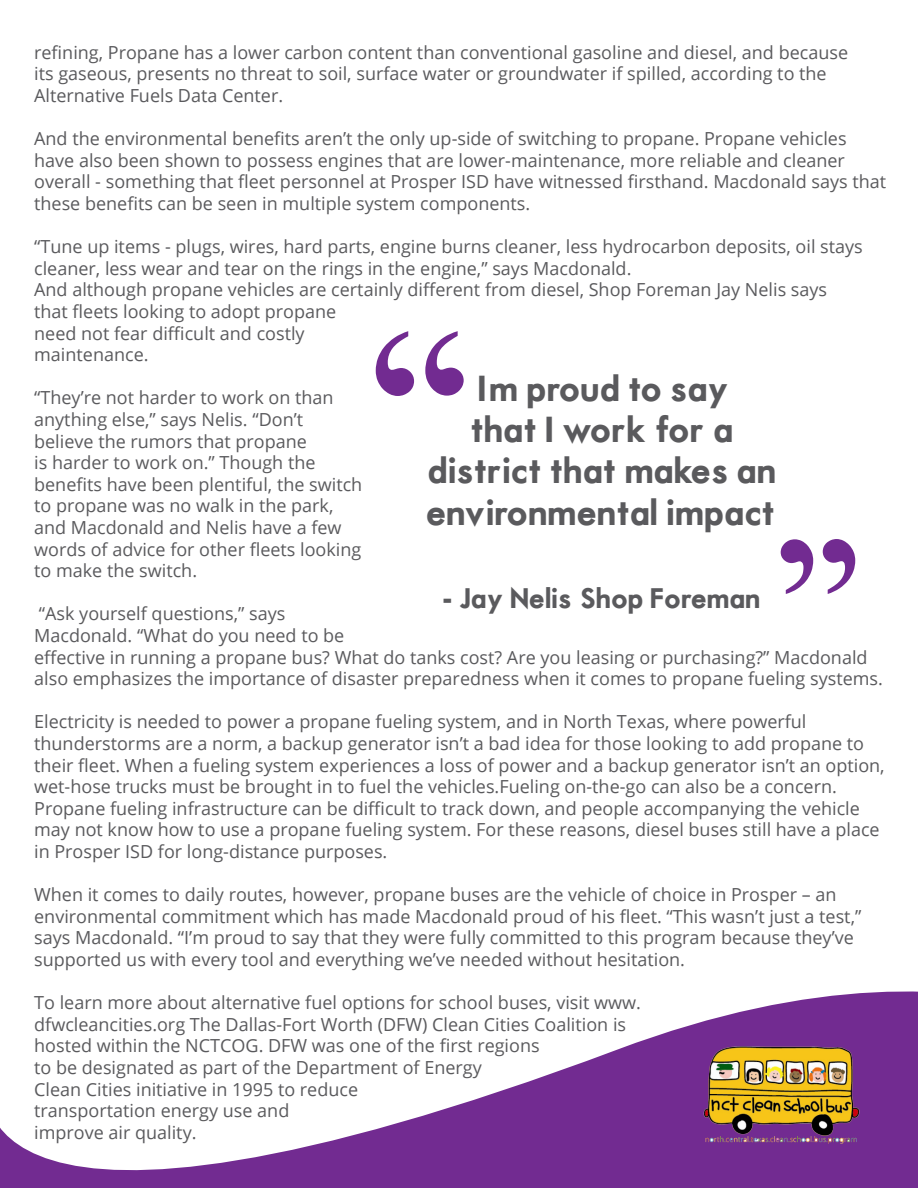
<style>
.page{position:relative;width:918px;height:1188px;background:#fff}
.page>*{position:absolute;margin:0;border:0;box-sizing:border-box;transform-origin:0 0}
.t1{font:34.5px/41.4px "Motor Oil 1937 M54";color:#5a5a5d;text-align:center}
.t2{font:27px "Motor Oil 1937 M54";color:#5a5a5d}
.t3{font:18px/21.6px "Open Sans";color:#5a5a5d}
.s1{font-family:"Open Sans";font-weight:800}
</style>
<div class="page">
<svg style="left:0;top:991px;width:918px;height:197px"></svg>
<svg style="left:376px;top:331px;width:38px;height:65px"></svg>
<svg style="left:425px;top:331px;width:39px;height:65px"></svg>
<svg style="left:823px;top:539px;width:32px;height:55px"></svg>
<svg style="left:781px;top:539px;width:32px;height:55px"></svg>
<img style="left:700px;top:1043px;width:164px;height:103px">
<p class="t3" style="left:34px;top:41px;width:815px">refining, Propane has a lower carbon content than conventional gasoline and diesel, and because its gaseous, presents no threat to soil, surface water or groundwater if spilled, according to the<br>Alternative Fuels Data Center.</p>
<p class="t3" style="left:34px;top:127px;width:853px">And the environmental benefits aren’t the only up-side of switching to propane. Propane vehicles have also been shown to possess engines that are lower-maintenance, more reliable and cleaner overall - something that fleet personnel at Prosper ISD have witnessed firsthand. Macdonald says that these benefits can be seen in multiple system components.</p>
<p class="t3" style="left:34px;top:235px;width:830px">“Tune up items - plugs, wires, hard parts, engine burns cleaner, less hydrocarbon deposits, oil stays cleaner, less wear and tear on the rings in the engine,” says Macdonald.</p>
<p class="t3" style="left:34px;top:279px;width:795px">And although propane vehicles are certainly different from diesel, Shop Foreman Jay Nelis says that fleets looking to adopt propane<br>need not fear difficult and costly<br>maintenance.</p>
<p class="t3" style="left:34px;top:387px;width:330px">“They’re not harder to work on than anything else,” says Nelis. “Don’t believe the rumors that propane<br>is harder to work on.” Though the benefits have been plentiful, the switch to propane was no walk in the park, and Macdonald and Nelis have a few words of advice for other fleets looking to make the switch.</p>
<p class="t3" style="left:34px;top:603px;width:850px">“Ask yourself questions,” says<br>Macdonald. “What do you need to be<br>effective in running a propane bus? What do tanks cost? Are you leasing or purchasing?” Macdonald also emphasizes the importance of disaster preparedness when it comes to propane fueling systems.</p>
<p class="t3" style="left:34px;top:711px;width:852px">Electricity is needed to power a propane fueling system, and in North Texas, where powerful thunderstorms are a norm, a backup generator isn’t a bad idea for those looking to add propane to their fleet. When a fueling system experiences a loss of power and a backup generator isn’t an option, wet-hose trucks must be brought in to fuel the vehicles.Fueling on-the-go can also be a concern.<br>Propane fueling infrastructure can be difficult to track down, and people accompanying the vehicle may not know how to use a propane fueling system. For these reasons, diesel buses still have a place in Prosper ISD for long-distance purposes.</p>
<p class="t3" style="left:34px;top:883px;width:829px">When it comes to daily routes, however, propane buses are the vehicle of choice in Prosper – an environmental commitment which has made Macdonald proud of his fleet. “This wasn’t just a test,” says Macdonald. “I’m proud to say that they were fully committed to this program because they’ve supported us with every tool and everything we’ve needed without hesitation.</p>
<p class="t3" style="left:34px;top:991px;width:608px">To learn more about alternative fuel options for school buses, visit www. dfwcleancities.org The Dallas-Fort Worth (DFW) Clean Cities Coalition is hosted within the NCTCOG. DFW was one of the first regions<br>to be designated as part of the Department of Energy<br>Clean Cities initiative in 1995 to reduce<br>transportation energy use and<br>improve air quality.</p>
<p class="t1" style="left:426px;top:370px;width:354px">I’m proud to say<br>that I work for a district that makes an environmental impact.</p>
<p class="t2" style="left:443px;top:586px;width:319px"><span class="s1">-</span> Jay Nelis, Shop Foreman</p>
</div>
